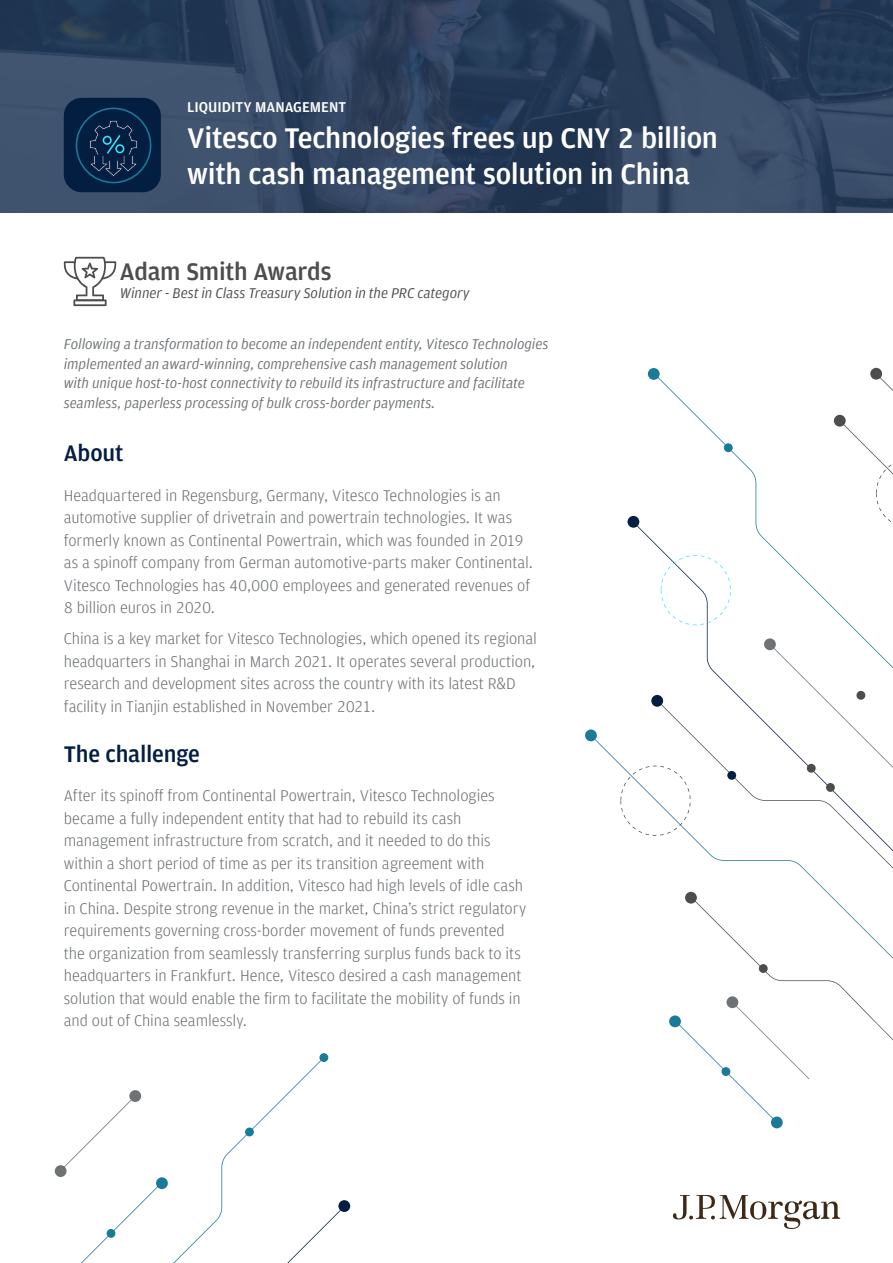
<style>
.page{position:relative;width:893px;height:1263px;background:#fff}
.page>*{position:absolute;margin:0;border:0;box-sizing:border-box;transform-origin:0 0}
.t1{font:700 30.15px/36.3px "Amplitude TF";letter-spacing:-.01em;color:#fff}
.t2{font:700 25.5px "Amplitude TF";letter-spacing:-.01em;color:#4d4d4d}
.t3{font:700 24px "Amplitude TF";letter-spacing:-.01em;color:#041e42}
.t4{font:300 16.5px/22.5px "Amplitude TF";letter-spacing:-.005em;color:#6e7275}
.t5{font:700 15.15px "Amplitude TF";color:#fff}
.t6{font:italic 15px/19.5px "Amplitude TF";color:#6e7275}
.t7{font:italic 15px "Amplitude TF";color:#4d4d4d}
</style>
<div class="page">
<svg style="left:0;top:0;width:893px;height:213px;background:#2f4360"></svg>
<svg style="left:63px;top:257px;width:54px;height:49px"></svg>
<svg style="left:590px;top:735px;width:303px;height:162px"></svg>
<div style="left:685px;top:892px;width:12px;height:11px;background:#4d4d4d;border-radius:50%"></div>
<div style="left:585px;top:729px;width:12px;height:12px;background:#1a7b99;border-radius:50%"></div>
<div style="left:651px;top:695px;width:12px;height:12px;background:#041e42;border-radius:50%"></div>
<div style="left:727px;top:771px;width:9px;height:9px;background:#041e42;border-radius:50%"></div>
<div style="left:724px;top:443px;width:9px;height:9px;background:#1a7b99;border-radius:50%"></div>
<div style="left:826px;top:783px;width:9px;height:9px;background:#4d4d4d;border-radius:50%"></div>
<div style="left:807px;top:764px;width:9px;height:9px;background:#4d4d4d;border-radius:50%"></div>
<div style="left:669px;top:1015px;width:12px;height:12px;background:#1a7b99;border-radius:50%"></div>
<div style="left:771px;top:1116px;width:12px;height:12px;background:#1a7b99;border-radius:50%"></div>
<div style="left:764px;top:638px;width:12px;height:12px;background:#6e7275;border-radius:50%"></div>
<div style="left:834px;top:415px;width:12px;height:12px;background:#4d4d4d;border-radius:50%"></div>
<div style="left:648px;top:368px;width:12px;height:12px;background:#1a7b99;border-radius:50%"></div>
<div style="left:627px;top:516px;width:12px;height:12px;background:#041e42;border-radius:50%"></div>
<svg style="left:675px;top:897px;width:218px;height:225px"></svg>
<div style="left:870px;top:368px;width:12px;height:12px;background:#4d4d4d;border-radius:50%"></div>
<svg style="left:876px;top:373px;width:17px;height:18px"></svg>
<svg style="left:661px;top:555px;width:70px;height:70px"></svg>
<svg style="left:770px;top:420px;width:123px;height:348px"></svg>
<svg style="left:620px;top:766px;width:70px;height:70px"></svg>
<div style="left:64px;top:98px;width:97px;height:94px;background:#041e42;border-radius:18px"></div>
<svg style="left:76px;top:108px;width:75px;height:75px"></svg>
<div style="left:245px;top:1127px;width:9px;height:9px;background:#1a7b99;border-radius:50%"></div>
<svg style="left:81px;top:1182px;width:261px;height:81px"></svg>
<div style="left:156px;top:1177px;width:12px;height:12px;background:#1a7b99;border-radius:50%"></div>
<div style="left:107px;top:1229px;width:8px;height:9px;background:#1a7b99;border-radius:50%"></div>
<div style="left:338px;top:1200px;width:12px;height:12px;background:#041e42;border-radius:50%"></div>
<div style="left:319px;top:1053px;width:9px;height:9px;background:#1a7b99;border-radius:50%"></div>
<div style="left:129px;top:1090px;width:12px;height:12px;background:#6e7275;border-radius:50%"></div>
<svg style="left:58px;top:1096px;width:77px;height:71px"></svg>
<div style="left:55px;top:1165px;width:12px;height:12px;background:#6e7275;border-radius:50%"></div>
<svg style="left:673px;top:1195px;width:167px;height:34px"></svg>
<p class="t5" style="left:187px;top:98px;width:160px">LIQUIDITY MANAGEMENT</p>
<h1 class="t1" style="left:187px;top:120px;width:532px">Vitesco Technologies frees up CNY 2 billion with cash management solution in China</h1>
<h2 class="t2" style="left:120px;top:257px;width:213px">Adam Smith Awards</h2>
<p class="t7" style="left:120px;top:284px;width:351px">Winner - Best in Class Treasury Solution in the PRC category</p>
<p class="t6" style="left:64px;top:334px;width:486px">Following a transformation to become an independent entity, Vitesco Technologies implemented an award-winning, comprehensive cash management solution<br>with unique host-to-host connectivity to rebuild its infrastructure and facilitate seamless, paperless processing of bulk cross-border payments.</p>
<h3 class="t3" style="left:64px;top:440px;width:61px">About</h3>
<p class="t4" style="left:64px;top:483px;width:471px">Headquartered in Regensburg, Germany, Vitesco Technologies is an automotive supplier of drivetrain and powertrain technologies. It was formerly known as Continental Powertrain, which was founded in 2019 as a spinoff company from German automotive-parts maker Continental.<br>Vitesco Technologies has 40,000 employees and generated revenues of 8 billion euros in 2020.</p>
<p class="t4" style="left:64px;top:627px;width:475px">China is a key market for Vitesco Technologies, which opened its regional headquarters in Shanghai in March 2021. It operates several production, research and development sites across the country with its latest R&amp;D facility in Tianjin established in November 2021.</p>
<h3 class="t3" style="left:64px;top:740px;width:138px">The challenge</h3>
<p class="t4" style="left:64px;top:784px;width:464px">After its spinoff from Continental Powertrain, Vitesco Technologies became a fully independent entity that had to rebuild its cash management infrastructure from scratch, and it needed to do this within a short period of time as per its transition agreement with Continental Powertrain. In addition, Vitesco had high levels of idle cash in China. Despite strong revenue in the market, China’s strict regulatory requirements governing cross-border movement of funds prevented the organization from seamlessly transferring surplus funds back to its headquarters in Frankfurt. Hence, Vitesco desired a cash management solution that would enable the firm to facilitate the mobility of funds in and out of China seamlessly.</p>
</div>
